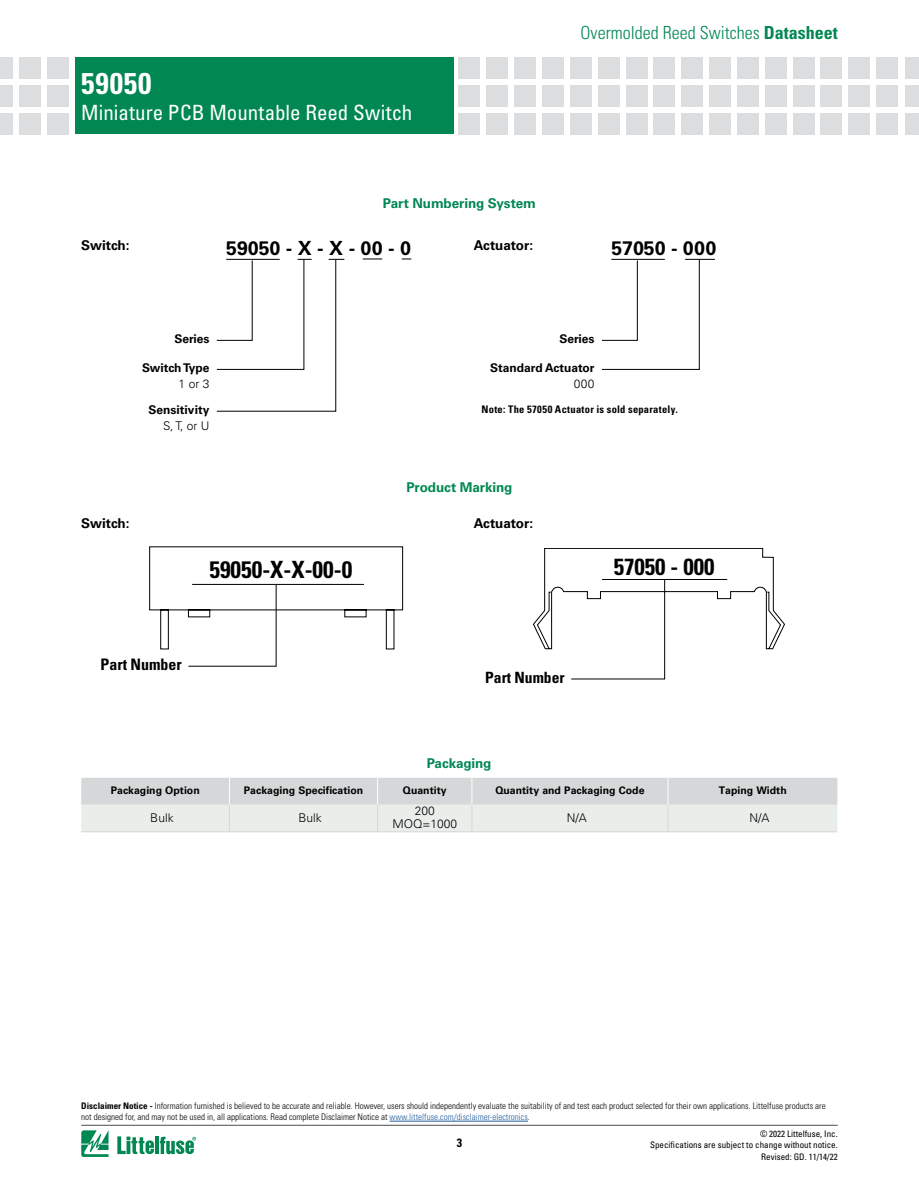
<style>
.page{position:relative;width:919px;height:1191px;background:#fff}
.page>*{position:absolute;margin:0;border:0;box-sizing:border-box;transform-origin:0 0}
.t1{font:700 condensed 30px "Univers LT Std";letter-spacing:.03em;color:#fff}
.t2{font:700 condensed 23.85px "Univers LT Std";color:#010101}
.t3{font:700 condensed 23.25px "Univers LT Std";color:#010101}
.t4{font:condensed 21px "Univers LT Std";color:#fff}
.t5{font:700 19.5px "Univers LT Std";color:#000}
.t6{font:300 condensed 18px "Univers LT Std";color:#008752}
.t7{font:700 condensed 15.9px "Univers LT Std";color:#010101}
.t8{font:700 condensed 15.6px "Univers LT Std";color:#010101}
.t9{font:700 13.5px "Univers LT Std";letter-spacing:-.01em;color:#008752}
.t10{font:700 13.5px "Univers LT Std";color:#000}
.t11{font:700 12px "Univers LT Std";color:#000}
.t12{font:300 12px/13.5px "Univers LT Std";color:#000;text-align:center}
.t13{font:700 condensed 12px "Univers LT Std";color:#000}
.t14{font:700 10.5px "Univers LT Std";color:#000}
.t15{font:700 condensed 10.5px "Univers LT Std";letter-spacing:.03em;color:#000}
.t16{font:300 condensed 9px/10.8px "Univers LT Std";color:#000}
.t17{font:condensed 9px/10.8px "Univers LT Std";color:#000;text-align:right}
.s1{font-weight:700}
.s2{color:#215e9e}
</style>
<div class="page">
<hr style="left:81px;top:1124px;width:756px;height:1px;background:#4d4d4f">
<svg style="left:81px;top:1130px;width:27px;height:26px"></svg>
<hr style="left:155px;top:1136px;width:3px;height:18px;background:#008752">
<svg style="left:160px;top:1136px;width:36px;height:18px"></svg>
<svg style="left:117px;top:1136px;width:37px;height:18px"></svg>
<div style="left:75px;top:57px;width:378px;height:77px;background:#008752"></div>
<div style="left:47px;top:57px;width:22px;height:22px;background:#dcddde"></div>
<div style="left:47px;top:85px;width:22px;height:22px;background:#dcddde"></div>
<div style="left:47px;top:113px;width:22px;height:21px;background:#dcddde"></div>
<div style="left:19px;top:57px;width:22px;height:22px;background:#dcddde"></div>
<div style="left:19px;top:85px;width:22px;height:22px;background:#dcddde"></div>
<div style="left:19px;top:113px;width:22px;height:21px;background:#dcddde"></div>
<div style="left:0;top:57px;width:13px;height:22px;background:#dcddde"></div>
<div style="left:0;top:85px;width:13px;height:22px;background:#dcddde"></div>
<div style="left:0;top:113px;width:13px;height:21px;background:#dcddde"></div>
<div style="left:876px;top:57px;width:21px;height:22px;background:#dcddde"></div>
<div style="left:876px;top:85px;width:21px;height:22px;background:#dcddde"></div>
<div style="left:876px;top:113px;width:21px;height:21px;background:#dcddde"></div>
<div style="left:458px;top:57px;width:22px;height:22px;background:#dcddde"></div>
<div style="left:458px;top:85px;width:22px;height:22px;background:#dcddde"></div>
<div style="left:458px;top:113px;width:22px;height:21px;background:#dcddde"></div>
<div style="left:486px;top:57px;width:22px;height:22px;background:#dcddde"></div>
<div style="left:486px;top:85px;width:22px;height:22px;background:#dcddde"></div>
<div style="left:486px;top:113px;width:22px;height:21px;background:#dcddde"></div>
<div style="left:514px;top:57px;width:21px;height:22px;background:#dcddde"></div>
<div style="left:514px;top:85px;width:21px;height:22px;background:#dcddde"></div>
<div style="left:514px;top:113px;width:21px;height:21px;background:#dcddde"></div>
<div style="left:542px;top:57px;width:21px;height:22px;background:#dcddde"></div>
<div style="left:542px;top:85px;width:21px;height:22px;background:#dcddde"></div>
<div style="left:542px;top:113px;width:21px;height:21px;background:#dcddde"></div>
<div style="left:570px;top:57px;width:21px;height:22px;background:#dcddde"></div>
<div style="left:570px;top:85px;width:21px;height:22px;background:#dcddde"></div>
<div style="left:570px;top:113px;width:21px;height:21px;background:#dcddde"></div>
<div style="left:598px;top:57px;width:21px;height:22px;background:#dcddde"></div>
<div style="left:598px;top:85px;width:21px;height:22px;background:#dcddde"></div>
<div style="left:598px;top:113px;width:21px;height:21px;background:#dcddde"></div>
<div style="left:625px;top:57px;width:22px;height:22px;background:#dcddde"></div>
<div style="left:625px;top:85px;width:22px;height:22px;background:#dcddde"></div>
<div style="left:625px;top:113px;width:22px;height:21px;background:#dcddde"></div>
<div style="left:653px;top:57px;width:22px;height:22px;background:#dcddde"></div>
<div style="left:653px;top:85px;width:22px;height:22px;background:#dcddde"></div>
<div style="left:653px;top:113px;width:22px;height:21px;background:#dcddde"></div>
<div style="left:681px;top:57px;width:21px;height:22px;background:#dcddde"></div>
<div style="left:681px;top:85px;width:21px;height:22px;background:#dcddde"></div>
<div style="left:681px;top:113px;width:21px;height:21px;background:#dcddde"></div>
<div style="left:709px;top:57px;width:21px;height:22px;background:#dcddde"></div>
<div style="left:709px;top:85px;width:21px;height:22px;background:#dcddde"></div>
<div style="left:709px;top:113px;width:21px;height:21px;background:#dcddde"></div>
<div style="left:737px;top:57px;width:21px;height:22px;background:#dcddde"></div>
<div style="left:737px;top:85px;width:21px;height:22px;background:#dcddde"></div>
<div style="left:737px;top:113px;width:21px;height:21px;background:#dcddde"></div>
<div style="left:792px;top:57px;width:22px;height:22px;background:#dcddde"></div>
<div style="left:792px;top:85px;width:22px;height:22px;background:#dcddde"></div>
<div style="left:792px;top:113px;width:22px;height:21px;background:#dcddde"></div>
<div style="left:765px;top:57px;width:21px;height:22px;background:#dcddde"></div>
<div style="left:765px;top:85px;width:21px;height:22px;background:#dcddde"></div>
<div style="left:765px;top:113px;width:21px;height:21px;background:#dcddde"></div>
<div style="left:820px;top:57px;width:22px;height:22px;background:#dcddde"></div>
<div style="left:820px;top:85px;width:22px;height:22px;background:#dcddde"></div>
<div style="left:820px;top:113px;width:22px;height:21px;background:#dcddde"></div>
<div style="left:848px;top:57px;width:21px;height:22px;background:#dcddde"></div>
<div style="left:848px;top:85px;width:21px;height:22px;background:#dcddde"></div>
<div style="left:848px;top:113px;width:21px;height:21px;background:#dcddde"></div>
<div style="left:905px;top:57px;width:13px;height:22px;background:#dcddde"></div>
<div style="left:905px;top:85px;width:13px;height:22px;background:#dcddde"></div>
<div style="left:905px;top:113px;width:13px;height:21px;background:#dcddde"></div>
<svg style="left:81px;top:778px;width:756px;height:53px;background:#dfe2e1"></svg>
<hr style="left:81px;top:831px;width:148px;height:1px;background:#d5d7d8">
<hr style="left:229px;top:831px;width:148px;height:1px;background:#d5d7d8">
<hr style="left:377px;top:831px;width:95px;height:1px;background:#d5d7d8">
<hr style="left:472px;top:831px;width:196px;height:1px;background:#d5d7d8">
<hr style="left:668px;top:831px;width:169px;height:1px;background:#d5d7d8">
<svg style="left:363px;top:259px;width:19px;height:1px"></svg>
<svg style="left:216px;top:259px;width:128px;height:152px"></svg>
<svg style="left:602px;top:259px;width:112px;height:111px"></svg>
<svg style="left:149px;top:546px;width:254px;height:120px"></svg>
<svg style="left:533px;top:548px;width:251px;height:131px"></svg>
<hr style="left:389px;top:1120px;width:139px;height:1px;background:#215e9e">
<h1 class="t1" style="left:81px;top:65px;width:72px">59050</h1>
<h3 class="t4" style="left:81px;top:99px;width:333px">Miniature PCB Mountable Reed Switch</h3>
<h3 class="t10" style="left:81px;top:237px;width:50px">Switch:</h3>
<h3 class="t9" style="left:383px;top:195px;width:155px">Part Numbering System</h3>
<h3 class="t5" style="left:226px;top:236px;width:186px">59050 - X - X - 00 - 0</h3>
<h3 class="t10" style="left:473px;top:237px;width:61px">Actuator:</h3>
<h3 class="t6" style="left:580px;top:21px;width:258px">Overmolded Reed Switches <span class="s1">Datasheet</span></h3>
<h3 class="t5" style="left:611px;top:236px;width:106px">57050 - 000</h3>
<h3 class="t11" style="left:174px;top:332px;width:36px">Series</h3>
<h3 class="t11" style="left:142px;top:361px;width:69px">Switch Type</h3>
<h3 class="t12" style="left:179px;top:377px;width:32px">1 or 3</h3>
<h3 class="t11" style="left:149px;top:403px;width:62px">Sensitivity</h3>
<h3 class="t12" style="left:163px;top:419px;width:48px">S, T, or U</h3>
<h3 class="t11" style="left:559px;top:332px;width:36px">Series</h3>
<h3 class="t11" style="left:490px;top:361px;width:106px">Standard Actuator</h3>
<h3 class="t12" style="left:574px;top:377px;width:22px">000</h3>
<p class="t15" style="left:481px;top:403px;width:198px">Note: The 57050 Actuator is sold separately.</p>
<h3 class="t9" style="left:406px;top:479px;width:107px">Product Marking</h3>
<h3 class="t10" style="left:81px;top:516px;width:50px">Switch:</h3>
<h3 class="t10" style="left:473px;top:516px;width:61px">Actuator:</h3>
<h2 class="t2" style="left:209px;top:555px;width:144px">59050-X-X-00-0</h2>
<h3 class="t3" style="left:613px;top:553px;width:102px">57050 - 000</h3>
<h3 class="t7" style="left:101px;top:654px;width:83px">Part Number</h3>
<h3 class="t8" style="left:485px;top:667px;width:81px">Part Number</h3>
<h3 class="t9" style="left:426px;top:755px;width:66px">Packaging</h3>
<p class="t14" style="left:111px;top:784px;width:90px">Packaging Option</p>
<p class="t14" style="left:244px;top:784px;width:121px">Packaging Specification</p>
<p class="t14" style="left:403px;top:784px;width:45px">Quantity</p>
<p class="t14" style="left:495px;top:784px;width:151px">Quantity and Packaging Code</p>
<p class="t14" style="left:718px;top:784px;width:69px">Taping Width</p>
<h3 class="t12" style="left:150px;top:810px;width:25px">Bulk</h3>
<h3 class="t12" style="left:298px;top:810px;width:25px">Bulk</h3>
<h3 class="t12" style="left:392px;top:803px;width:66px">200<br>MOQ=1000</h3>
<h3 class="t12" style="left:566px;top:810px;width:22px">N/A</h3>
<h3 class="t12" style="left:749px;top:810px;width:22px">N/A</h3>
<p class="t16" style="left:81px;top:1100px;width:745px"><span class="s1">Disclaimer Notice -</span> Information furnished is believed to be accurate and reliable. However, users should independently evaluate the suitability of and test each product selected for their own applications. Littelfuse products are not designed for, and may not be used in, all applications. Read complete Disclaimer Notice at <span class="s2">www.littelfuse.com/disclaimer-electronics</span>.</p>
<h3 class="t13" style="left:457px;top:1134px;width:7px">3</h3>
<p class="t17" style="left:650px;top:1128px;width:189px">© 2022 Littelfuse, Inc.<br>Specifications are subject to change without notice.</p>
<p class="t17" style="left:761px;top:1150px;width:78px">Revised: GD. 11/14/22</p>
</div>
